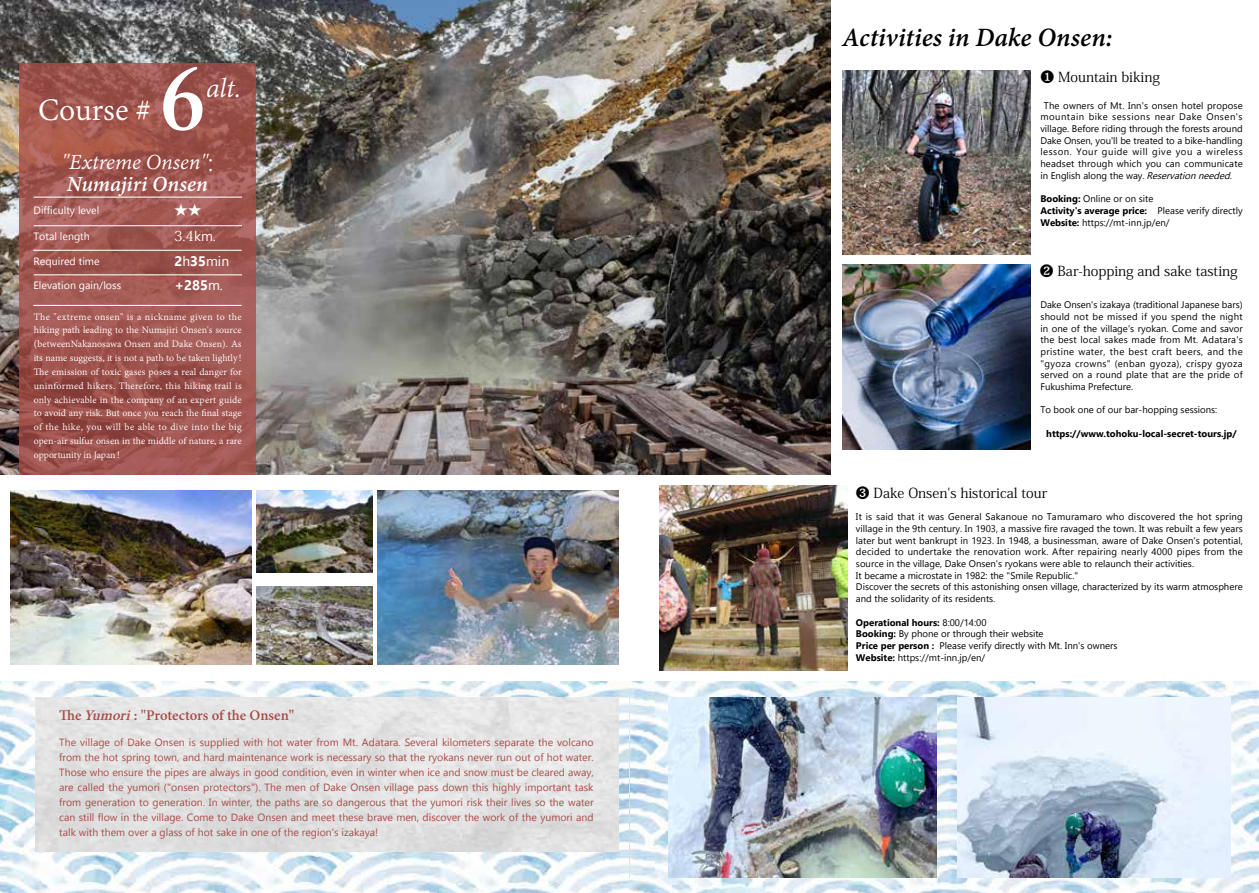
<style>
.page{position:relative;width:1259px;height:893px;background:#fff}
.page>*{position:absolute;margin:0;border:0;box-sizing:border-box;transform-origin:0 0}
.t1{font:600 91.35px "Adobe Caslon Pro";color:#fff}
.t2{font:34.05px "Adobe Devanagari";color:#fff}
.t3{font:italic 29.7px "Adobe Devanagari";color:#fff}
.t4{font:italic 700 28.65px "Adobe Devanagari";color:#000}
.t5{font:italic 23.4px/22.4px "Adobe Devanagari";color:#fff}
.t6{font:700 15.9px "Adobe Devanagari";color:#a84c47}
.t7{font:13.8px "Koz Min Pr 6 N";color:#000}
.t8{font:13.8px "Koz Min Pr 6 N";color:#fff}
.t9{font:13.8px "Gadugi";color:#fff}
.t10{font:700 13.8px "Gadugi";color:#fff}
.t11{font:10.65px/13.8px "Adobe Devanagari";color:#fff;text-align:justify}
.t12{font:10.65px "Gadugi";color:#fff}
.t13{font:10.5px/15px "Gadugi";color:#a84c47;text-align:justify}
.t14{font:9.6px/11.7px "Gadugi";color:#000}
.t15{font:700 9.6px "Gadugi";color:#000}
.s1{font-family:"Koz Min Pr 6 N";font-style:normal}
.s2{font-weight:700}
.s3{font-family:"Gadugi"}
.s4{font-weight:400}
.s5{font-style:italic}
</style>
<div class="page">
<img style="left:0;top:682px;width:1259px;height:211px">
<img style="left:0;top:0;width:831px;height:474px">
<svg style="left:20px;top:63px;width:236px;height:412px;background:#a05650"></svg>
<hr style="left:34px;top:197px;width:208px;height:1px;background:#fff">
<hr style="left:34px;top:225px;width:208px;height:1px;background:#fff">
<hr style="left:33px;top:250px;width:209px;height:1px;background:#fff">
<hr style="left:34px;top:274px;width:208px;height:1px;background:#fff">
<hr style="left:33px;top:305px;width:209px;height:1px;background:#fff">
<img style="left:842px;top:70px;width:188px;height:185px">
<img style="left:842px;top:264px;width:188px;height:185px">
<img style="left:659px;top:485px;width:188px;height:185px">
<img style="left:11px;top:491px;width:240px;height:174px">
<img style="left:257px;top:491px;width:116px;height:82px">
<img style="left:257px;top:587px;width:116px;height:78px">
<img style="left:378px;top:491px;width:240px;height:174px">
<img style="left:35px;top:698px;width:583px;height:154px">
<svg style="left:629px;top:698px;width:1px;height:26px"></svg>
<img style="left:629px;top:724px;width:1px;height:153px">
<img style="left:957px;top:698px;width:273px;height:179px">
<img style="left:668px;top:698px;width:268px;height:179px">
<h2 class="t2" style="left:38px;top:91px;width:114px">Course #</h2>
<h1 class="t1" style="left:160px;top:44px;width:47px">6</h1>
<h3 class="t3" style="left:206px;top:72px;width:36px">alt.</h3>
<h3 class="t5" style="left:62px;top:153px;width:153px">"Extreme Onsen"<span class="s1">:<br></span><span class="s2">Numajiri Onsen</span></h3>
<p class="t12" style="left:34px;top:204px;width:67px">Difficulty level</p>
<h3 class="t8" style="left:174px;top:202px;width:29px">★★</h3>
<p class="t12" style="left:34px;top:230px;width:58px">Total length</p>
<h3 class="t8" style="left:174px;top:229px;width:43px">3.4<span class="s3">km.</span></h3>
<p class="t12" style="left:34px;top:255px;width:68px">Required time</p>
<h3 class="t9" style="left:174px;top:252px;width:56px"><span class="s2">2</span>h<span class="s2">35</span>min</h3>
<p class="t12" style="left:34px;top:279px;width:89px">Elevation gain/loss</p>
<h3 class="t10" style="left:174px;top:277px;width:50px">+285<span class="s4">m.</span></h3>
<p class="t11" style="left:34px;top:310px;width:209px">The "extreme onsen" is a nickname given to the hiking path leading to the Numajiri Onsen's source (betweenNakanosawa Onsen and Dake Onsen). As its name suggests, it is not a path to be taken lightly!<br>The emission of toxic gases poses a real danger for uninformed hikers. Therefore, this hiking trail is only achievable in the company of an expert guide to avoid any risk. But once you reach the final stage of the hike, you will be able to dive into the big open-air sulfur onsen in the middle of nature, a rare opportunity in Japan!</p>
<h3 class="t6" style="left:59px;top:707px;width:236px">The <span class="s5">Yumori</span>: "Protectors of the Onsen"</h3>
<p class="t13" style="left:59px;top:734px;width:536px">The village of Dake Onsen is supplied with hot water from Mt. Adatara. Several kilometers separate the volcano from the hot spring town, and hard maintenance work is necessary so that the ryokans never run out of hot water.<br>Those who ensure the pipes are always in good condition, even in winter when ice and snow must be cleared away, are called the yumori ("onsen protectors"). The men of Dake Onsen village pass down this highly important task from generation to generation. In winter, the paths are so dangerous that the yumori risk their lives so the water can still flow in the village. Come to Dake Onsen and meet these brave men, discover the work of the yumori and talk with them over a glass of hot sake in one of the region's izakaya!</p>
<h3 class="t4" style="left:842px;top:21px;width:272px">Activities in Dake Onsen:</h3>
<h3 class="t7" style="left:1040px;top:69px;width:121px">❶ Mountain biking</h3>
<p class="t14" style="left:1040px;top:99px;width:204px;text-align:justify;text-indent:4px">The owners of Mt. Inn's onsen hotel propose mountain bike sessions near Dake Onsen's village. Before riding through the forests around Dake Onsen, you'll be treated to a bike-handling lesson. Your guide will give you a wireless headset through which you can communicate in English along the way. <span class="s5">Reservation needed.</span></p>
<p class="t14" style="left:1040px;top:193px;width:204px"><span class="s2">Booking:</span> Online or on site<br><span class="s2">Activity's average price:</span> Please verify directly<br><span class="s2">Website:</span> https://mt-inn.jp/en/</p>
<h3 class="t7" style="left:1040px;top:263px;width:199px">❷ Bar-hopping and sake tasting</h3>
<p class="t14" style="left:1040px;top:299px;width:204px;text-align:justify">Dake Onsen's izakaya (traditional Japanese bars) should not be missed if you spend the night in one of the village's ryokan. Come and savor the best local sakes made from Mt. Adatara's pristine water, the best craft beers, and the "gyoza crowns" (enban gyoza), crispy gyoza served on a round plate that are the pride of Fukushima Prefecture.</p>
<p class="t14" style="left:1040px;top:404px;width:178px">To book one of our bar-hopping sessions:</p>
<p class="t15" style="left:1046px;top:428px;width:192px">https://www.tohoku-local-secret-tours.jp/</p>
<h3 class="t7" style="left:856px;top:485px;width:193px">❸ Dake Onsen's historical tour</h3>
<p class="t14" style="left:856px;top:511px;width:388px">It is said that it was General Sakanoue no Tamuramaro who discovered the hot spring village in the 9th century. In 1903, a massive fire ravaged the town. It was rebuilt a few years later but went bankrupt in 1923. In 1948, a businessman, aware of Dake Onsen's potential, decided to undertake the renovation work. After repairing nearly 4000 pipes from the source in the village, Dake Onsen's ryokans were able to relaunch their activities.<br>It became a microstate in 1982: the "Smile Republic."<br>Discover the secrets of this astonishing onsen village, characterized by its warm atmosphere and the solidarity of its residents.</p>
<p class="t14" style="left:856px;top:616px;width:263px"><span class="s2">Operational hours:</span> 8:00/14:00<br><span class="s2">Booking:</span> By phone or through their website<br><span class="s2">Price per person :</span> Please verify directly with Mt. Inn's owners <span class="s2">Website:</span> https://mt-inn.jp/en/</p>
</div>
